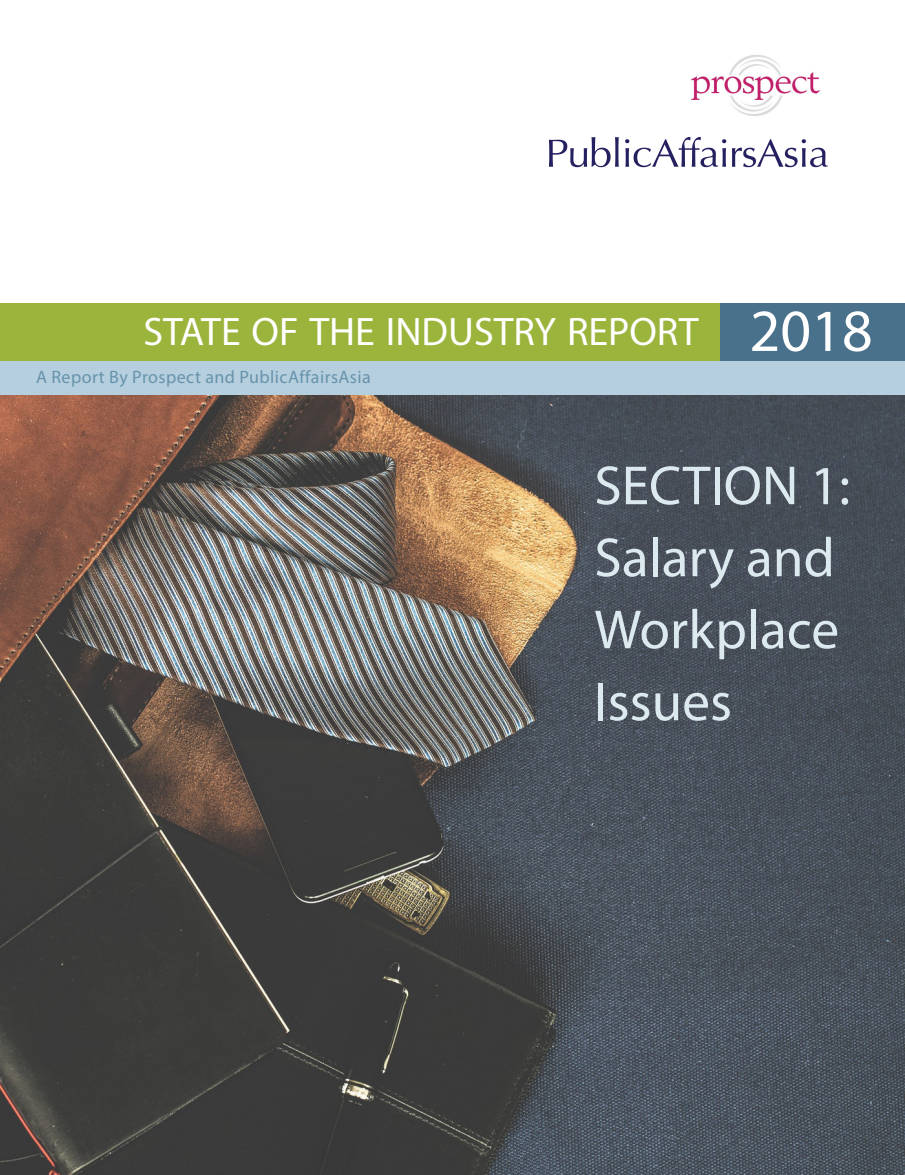
<style>
.page{position:relative;width:905px;height:1175px;background:#fff}
.page>*{position:absolute;margin:0;border:0;box-sizing:border-box;transform-origin:0 0}
.t1{font:60px "Myriad Pro";color:#fff}
.t2{font:55.5px/72px "Myriad Pro";color:#dce9ee}
.t3{font:39.9px "Myriad Pro";color:#fff}
.t4{font:18px "Myriad Pro";letter-spacing:.025em;color:#6793ac}
</style>
<div class="page">
<img style="left:0;top:395px;width:904px;height:779px">
<img style="left:691px;top:55px;width:129px;height:61px">
<svg style="left:549px;top:137px;width:69px;height:30px"></svg>
<svg style="left:625px;top:137px;width:101px;height:30px"></svg>
<svg style="left:732px;top:139px;width:95px;height:28px"></svg>
<div style="left:0;top:360px;width:904px;height:35px;background:#b6cfde"></div>
<div style="left:719px;top:303px;width:185px;height:57px;background:#4a718b"></div>
<div style="left:0;top:303px;width:719px;height:57px;background:#9bb43b"></div>
<h3 class="t3" style="left:143px;top:307px;width:556px">STATE OF THE INDUSTRY REPORT</h3>
<p class="t4" style="left:36px;top:366px;width:336px">A Report By Prospect and PublicAffairsAsia</p>
<h1 class="t1" style="left:749px;top:294px;width:125px">2018</h1>
<h2 class="t2" style="left:594px;top:449px;width:257px">SECTION 1:<br>Salary and<br>Workplace<br>Issues</h2>
</div>
